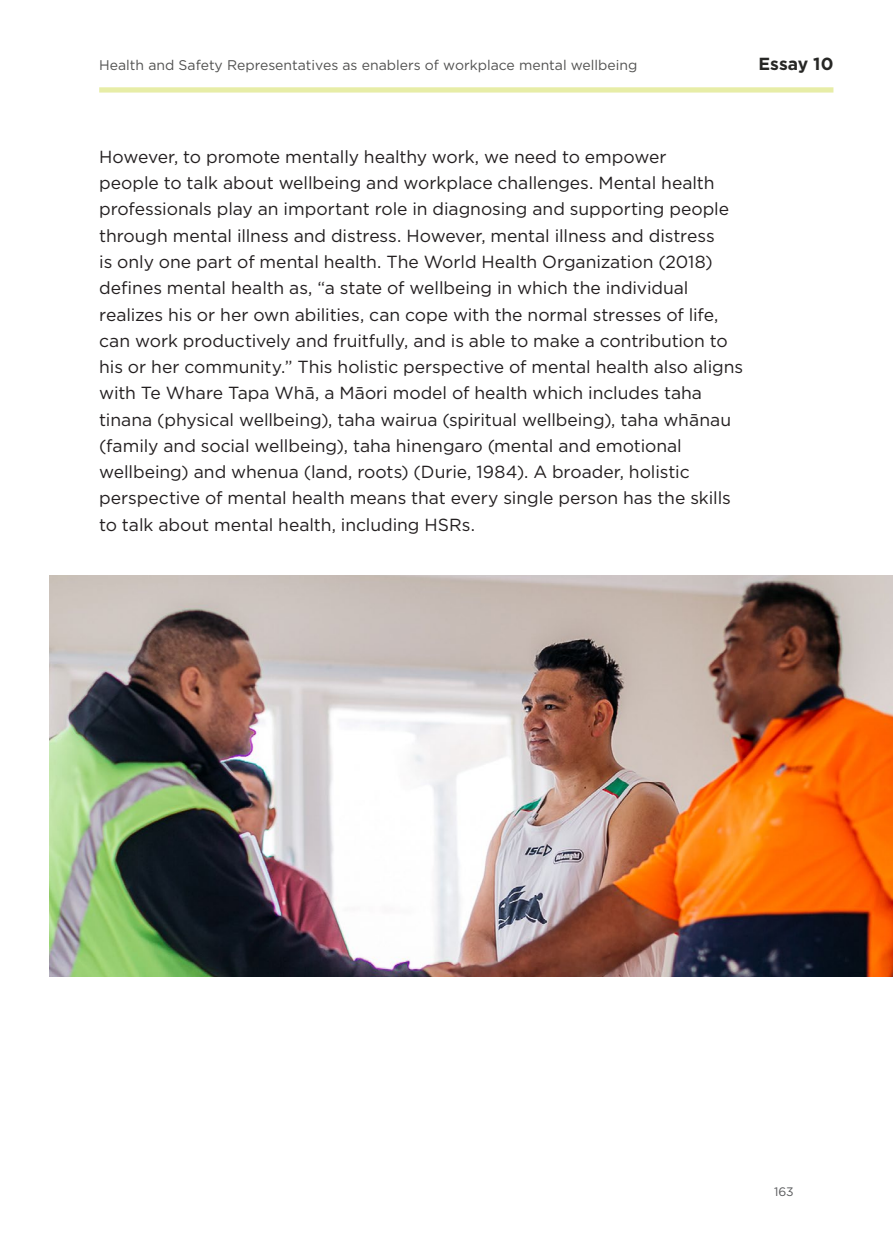
<style>
.page{position:relative;width:893px;height:1241px;background:#fff}
.page>*{position:absolute;margin:0;border:0;box-sizing:border-box;transform-origin:0 0}
.t1{font:17.5px/26.2px "Gotham";letter-spacing:-.005em;color:#231f20}
.t2{font:700 17.5px "Gotham";color:#272725}
.t3{font:14px "Gotham";color:#525251}
.t4{font:12.25px "Gotham";color:#58595b}
</style>
<div class="page">
<div style="left:99px;top:87px;width:734px;height:6px;background:#e7eda7"></div>
<img style="left:50px;top:575px;width:843px;height:401px">
<p class="t3" style="left:99px;top:56px;width:540px">Health and Safety Representatives as enablers of workplace mental wellbeing</p>
<p class="t2" style="left:758px;top:53px;width:77px">Essay 10</p>
<p class="t1" style="left:99px;top:143px;width:645px">However, to promote mentally healthy work, we need to empower<br>people to talk about wellbeing and workplace challenges. Mental health professionals play an important role in diagnosing and supporting people through mental illness and distress. However, mental illness and distress<br>is only one part of mental health. The World Health Organization (2018) defines mental health as, “a state of wellbeing in which the individual realizes his or her own abilities, can cope with the normal stresses of life, can work productively and fruitfully, and is able to make a contribution to his or her community.” This holistic perspective of mental health also aligns with Te Whare Tapa Whā, a Māori model of health which includes taha tinana (physical wellbeing), taha wairua (spiritual wellbeing), taha whānau (family and social wellbeing), taha hinengaro (mental and emotional wellbeing) and whenua (land, roots) (Durie, 1984). A broader, holistic perspective of mental health means that every single person has the skills to talk about mental health, including HSRs.</p>
<p class="t4" style="left:774px;top:1183px;width:21px">163</p>
</div>
